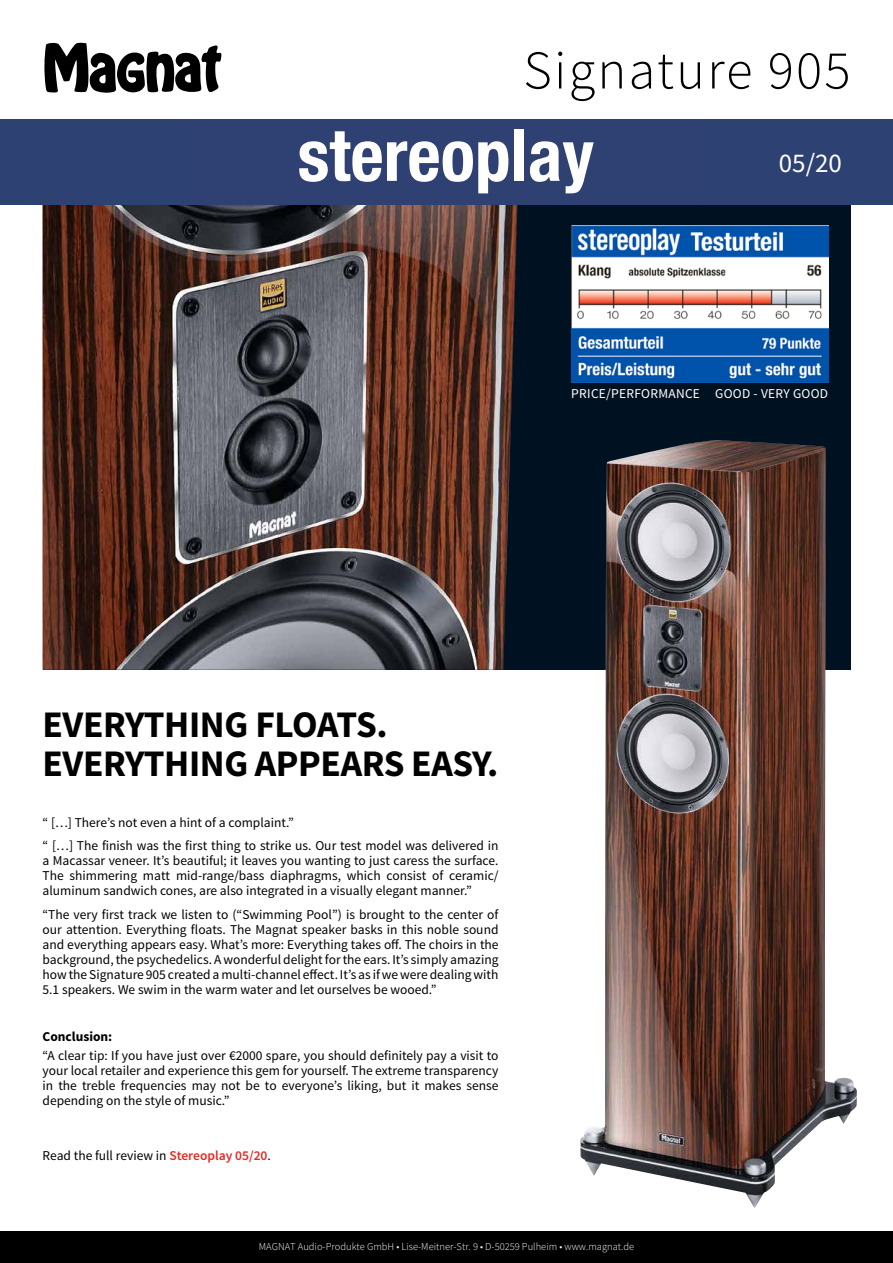
<style>
.page{position:relative;width:893px;height:1263px;background:#fff}
.page>*{position:absolute;margin:0;border:0;box-sizing:border-box;transform-origin:0 0}
.t1{font:300 54.6px "Source Sans Pro";letter-spacing:.04em;color:#000}
.t2{font:700 37.5px/39px "Source Sans Pro";letter-spacing:-.01em;color:#000}
.t3{font:27px "Source Sans Pro";color:#fff}
.t4{font:13.5px/15px "Source Sans Pro";color:#000;text-align:justify}
.t5{font:13.5px "Source Sans Pro";letter-spacing:.02em;color:#fff}
.t6{font:700 13.5px "Source Sans Pro";color:#000}
.t7{font:300 10.5px "Source Sans Pro";color:#fff}
.s1{font-weight:600;color:#e62722}
</style>
<div class="page">
<div style="left:43px;top:132px;width:807px;height:538px;background:#001121"></div>
<img style="left:43px;top:204px;width:477px;height:466px">
<div style="left:0;top:1231px;width:893px;height:32px;background:#000"></div>
<svg style="left:44px;top:43px;width:177px;height:50px"></svg>
<div style="left:0;top:119px;width:893px;height:85px;background:#2e4173"></div>
<svg style="left:299px;top:129px;width:295px;height:65px"></svg>
<img style="left:572px;top:225px;width:257px;height:158px">
<img style="left:580px;top:440px;width:277px;height:768px">
<h1 class="t1" style="left:523px;top:37px;width:329px">Signature 905</h1>
<h3 class="t3" style="left:779px;top:146px;width:65px">05/20</h3>
<p class="t5" style="left:571px;top:385px;width:258px">PRICE/PERFORMANCE GOOD - VERY GOOD</p>
<h2 class="t2" style="left:43px;top:706px;width:457px">EVERYTHING FLOATS.<br>EVERYTHING APPEARS EASY.</h2>
<p class="t4" style="left:43px;top:811px;width:457px;line-height:23.5px">“ […] There’s not even a hint of a complaint.”<br>“ […] The finish was the first thing to strike us. Our test model was delivered in</p>
<p class="t4" style="left:43px;top:854px;width:458px">a Macassar veneer. It’s beautiful; it leaves you wanting to just caress the surface.<br>The shimmering matt mid-range/bass diaphragms, which consist of ceramic/ aluminum sandwich cones, are also integrated in a visually elegant manner.”</p>
<p class="t4" style="left:43px;top:907px;width:458px">“The very first track we listen to (“Swimming Pool”) is brought to the center of our attention. Everything floats. The Magnat speaker basks in this noble sound and everything appears easy. What’s more: Everything takes off. The choirs in the background, the psychedelics. A wonderful delight for the ears. It’s simply amazing how the Signature 905 created a multi-channel effect. It’s as if we were dealing with 5.1 speakers. We swim in the warm water and let ourselves be wooed.”</p>
<p class="t6" style="left:43px;top:1028px;width:71px">Conclusion:</p>
<p class="t4" style="left:43px;top:1048px;width:458px">“A clear tip: If you have just over €2000 spare, you should definitely pay a visit to your local retailer and experience this gem for yourself. The extreme transparency in the treble frequencies may not be to everyone’s liking, but it makes sense depending on the style of music.”</p>
<p class="t4" style="left:43px;top:1148px;width:230px">Read the full review in <span class="s1">Stereoplay 05/20</span>.</p>
<p class="t7" style="left:259px;top:1240px;width:377px">MAGNAT Audio-Produkte GmbH • Lise-Meitner-Str. 9 • D-50259 Pulheim • www.magnat.de</p>
</div>
